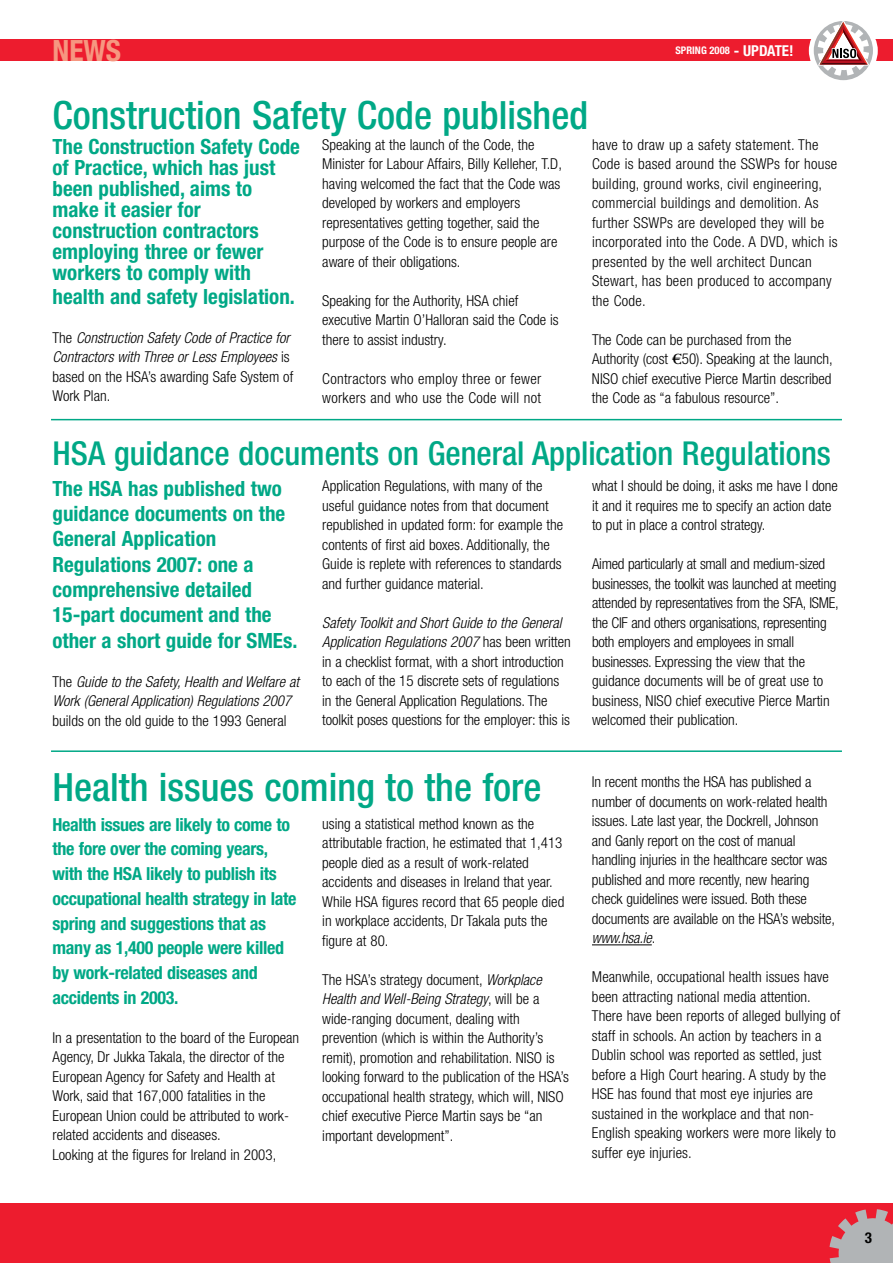
<style>
.page{position:relative;width:893px;height:1263px;background:#fff}
.page>*{position:absolute;margin:0;border:0;box-sizing:border-box;transform-origin:0 0}
.t1{font:500 condensed 39px "Helvetica Neue";color:#00a886}
.t2{font:500 condensed 33px "Helvetica Neue";color:#00a886}
.t3{font:700 condensed 29.4px "Helvetica Neue";color:#f69780}
.t4{font:700 condensed 21px/21px "Helvetica Neue";color:#00a886}
.t5{font:700 condensed 18px/24.8px "Helvetica Neue";letter-spacing:-.015em;color:#00a886}
.t6{font:300 condensed 15px/19.5px "Helvetica Neue";color:#000}
.t7{font:300 condensed 15px/19.5px "Helvetica Neue";letter-spacing:.02em;color:#000}
.t8{font:italic 300 condensed 15px/19.5px "Helvetica Neue";color:#000}
.t9{font:700 condensed 15px "Helvetica Neue";color:#000}
.t10{font:700 condensed 10.5px "Helvetica Neue";color:#fff}
.s1{font-size:15px}
.s2{font-style:normal}
.s3{font-family:"Euro Serif";font-weight:400;font-stretch:normal}
.s4{font-style:italic}
</style>
<div class="page">
<hr style="left:592px;top:944px;width:60px;height:1px;background:#000">
<div style="left:0;top:1203px;width:893px;height:60px;background:#ed1c2e"></div>
<svg style="left:829px;top:1209px;width:64px;height:54px"></svg>
<div style="left:0;top:40px;width:893px;height:21px;background:#ed1c2e"></div>
<div style="left:809px;top:18px;width:69px;height:65px;background:#fff;border-radius:50%"></div>
<svg style="left:813px;top:21px;width:60px;height:60px"></svg>
<hr style="left:51px;top:419px;width:791px;height:1px;background:#00a886">
<hr style="left:51px;top:750px;width:791px;height:2px;background:#00a886">
<h3 class="t3" style="left:53px;top:32px;width:70px">NEWS</h3>
<p class="t10" style="left:675px;top:44px;width:120px">SPRING 2008 <span class="s1">- UPDATE!</span></p>
<h1 class="t1" style="left:53px;top:92px;width:537px">Construction Safety Code published</h1>
<h3 class="t4" style="left:53px;top:136px;width:249px">The Construction Safety Code of Practice, which has just been published, aims to make it easier for construction contractors employing three or fewer workers to comply with</h3>
<h3 class="t4" style="left:53px;top:286px;width:244px">health and safety legislation.</h3>
<p class="t8" style="left:53px;top:328px;width:242px"><span class="s2">The</span> Construction Safety Code of Practice for Contractors with Three or Less Employees <span class="s2">is based on the HSA’s awarding Safe System of Work Plan.</span></p>
<p class="t6" style="left:322px;top:134px;width:241px">Speaking at the launch of the Code, the Minister for Labour Affairs, Billy Kelleher, T.D, having welcomed the fact that the Code was developed by workers and employers representatives getting together, said the purpose of the Code is to ensure people are aware of their obligations.</p>
<p class="t6" style="left:322px;top:290px;width:238px">Speaking for the Authority, HSA chief executive Martin O’Halloran said the Code is there to assist industry.</p>
<p class="t7" style="left:322px;top:368px;width:220px">Contractors who employ three or fewer workers and who use the Code will not</p>
<p class="t7" style="left:592px;top:134px;width:247px">have to draw up a safety statement. The Code is based around the SSWPs for house building, ground works, civil engineering, commercial buildings and demolition. As further SSWPs are developed they will be incorporated into the Code. A DVD, which is presented by the well architect Duncan Stewart, has been produced to accompany the Code.</p>
<p class="t6" style="left:592px;top:329px;width:242px">The Code can be purchased from the Authority (cost <span class="s3">^</span>50). Speaking at the launch, NISO chief executive Pierce Martin described the Code as “a fabulous resource”.</p>
<h2 class="t2" style="left:53px;top:434px;width:780px">HSA guidance documents on General Application Regulations</h2>
<h3 class="t4" style="left:53px;top:475px;width:246px;line-height:25.3px">The HSA has published two guidance documents on the<br>General Application<br>Regulations 2007: one a comprehensive detailed<br>15-part document and the other a short guide for SMEs.</h3>
<p class="t8" style="left:53px;top:672px;width:248px"><span class="s2">The</span> Guide to the Safety, Health and Welfare at<br>Work (General Application) Regulations 2007</p>
<p class="t6" style="left:53px;top:711px;width:235px">builds on the old guide to the 1993 General</p>
<p class="t6" style="left:322px;top:476px;width:242px">Application Regulations, with many of the useful guidance notes from that document republished in updated form: for example the contents of first aid boxes. Additionally, the Guide is replete with references to standards and further guidance material.</p>
<p class="t6" style="left:322px;top:613px;width:250px"><span class="s4">Safety Toolkit and Short Guide to the General Application Regulations 2007</span> has been written in a checklist format, with a short introduction to each of the 15 discrete sets of regulations in the General Application Regulations. The toolkit poses questions for the employer: this is</p>
<h1 class="t1" style="left:53px;top:764px;width:490px">Health issues coming to the fore</h1>
<p class="t5" style="left:53px;top:811px;width:245px">Health issues are likely to come to the fore over the coming years, with the HSA likely to publish its occupational health strategy in late spring and suggestions that as many as 1,400 people were killed by work-related diseases and accidents in 2003.</p>
<p class="t6" style="left:53px;top:1028px;width:248px">In a presentation to the board of the European Agency, Dr Jukka Takala, the director of the European Agency for Safety and Health at Work, said that 167,000 fatalities in the European Union could be attributed to work&shy;related accidents and diseases.<br>Looking at the figures for Ireland in 2003,</p>
<p class="t6" style="left:322px;top:813px;width:244px">using a statistical method known as the attributable fraction, he estimated that 1,413 people died as a result of work-related accidents and diseases in Ireland that year.<br>While HSA figures record that 65 people died in workplace accidents, Dr Takala puts the figure at 80.</p>
<p class="t6" style="left:322px;top:969px;width:248px">The HSA’s strategy document, <span class="s4">Workplace Health and Well-Being Strategy</span>, will be a wide-ranging document, dealing with prevention (which is within the Authority’s remit), promotion and rehabilitation. NISO is looking forward to the publication of the HSA’s occupational health strategy, which will, NISO chief executive Pierce Martin says be “an important development”.</p>
<p class="t6" style="left:592px;top:476px;width:247px">what I should be doing, it asks me have I done it and it requires me to specify an action date to put in place a control strategy.</p>
<p class="t6" style="left:592px;top:554px;width:248px">Aimed particularly at small and medium-sized businesses, the toolkit was launched at meeting attended by representatives from the SFA, ISME, the CIF and others organisations, representing both employers and employees in small businesses. Expressing the view that the guidance documents will be of great use to business, NISO chief executive Pierce Martin welcomed their publication.</p>
<p class="t6" style="left:592px;top:772px;width:244px">In recent months the HSA has published a number of documents on work-related health issues. Late last year, the Dockrell, Johnson and Ganly report on the cost of manual handling injuries in the healthcare sector was published and more recently, new hearing check guidelines were issued. Both these documents are available on the HSA’s website, <span class="s4">www.hsa.ie</span>.</p>
<p class="t6" style="left:592px;top:967px;width:250px">Meanwhile, occupational health issues have been attracting national media attention.<br>There have been reports of alleged bullying of staff in schools. An action by teachers in a Dublin school was reported as settled, just before a High Court hearing. A study by the HSE has found that most eye injuries are sustained in the workplace and that non-English speaking workers were more likely to suffer eye injuries.</p>
<p class="t9" style="left:865px;top:1229px;width:9px">3</p>
</div>
